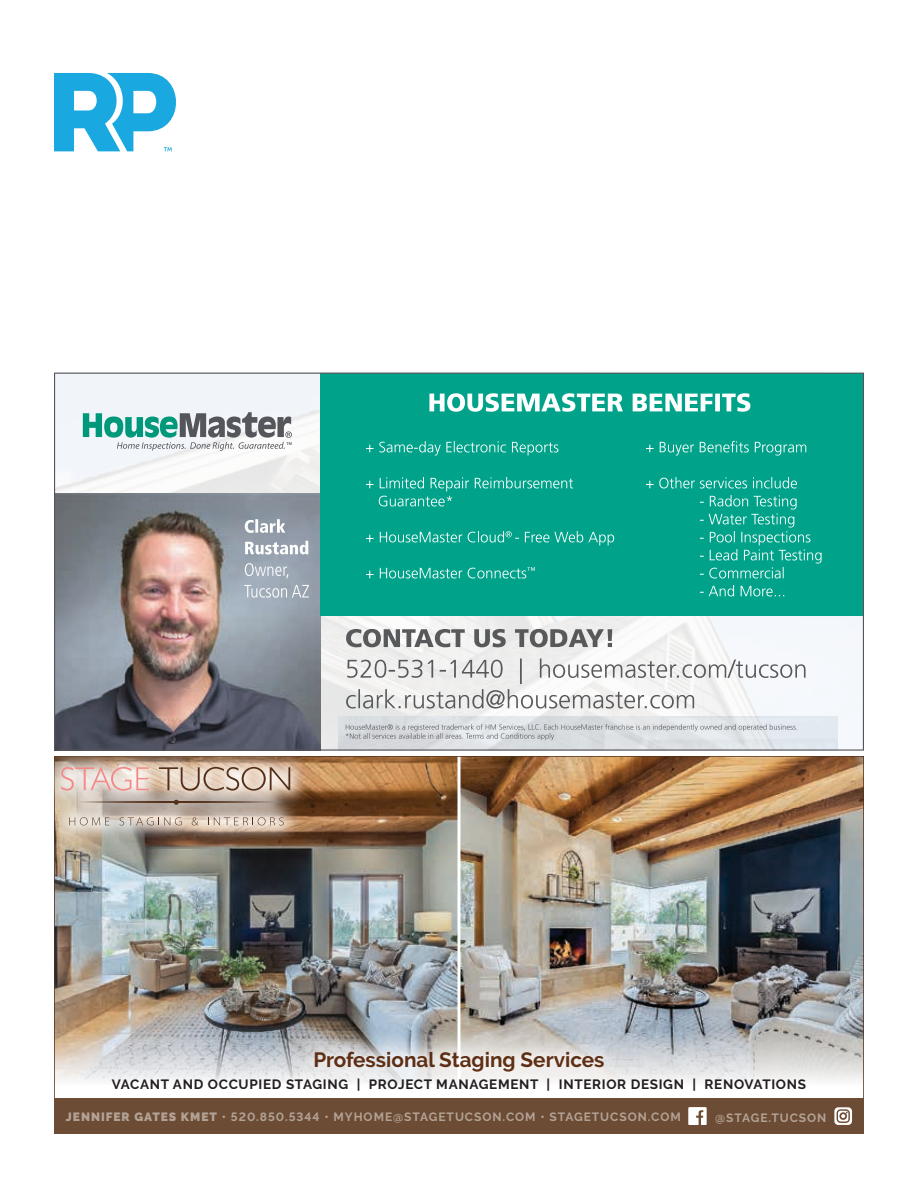
<style>
.page{position:relative;width:918px;height:1188px;background:#fff}
.page>*{position:absolute;margin:0;border:0;box-sizing:border-box;transform-origin:0 0}
.t1{font:700 20.7px "Raleway";color:#5e2f14}
.t2{font:700 13.5px "Raleway";letter-spacing:.05em;color:#231f20}
.t3{font:700 12px "Raleway";letter-spacing:.08em;color:#fdfeff}
.s1{font-weight:900}
</style>
<div class="page">
<svg style="left:54px;top:73px;width:122px;height:78px"></svg>
<img style="left:54px;top:756px;width:810px;height:342px">
<div style="left:54px;top:1098px;width:810px;height:36px;background:#6c4c34"></div>
<img style="left:258px;top:994px;width:403px;height:104px">
<img style="left:54px;top:756px;width:294px;height:129px">
<svg style="left:61px;top:767px;width:88px;height:24px;background:#eacdc7"></svg>
<svg style="left:159px;top:767px;width:131px;height:24px;background:#ccb7a7"></svg>
<svg style="left:69px;top:817px;width:41px;height:8px"></svg>
<svg style="left:119px;top:817px;width:63px;height:8px"></svg>
<svg style="left:192px;top:817px;width:6px;height:8px"></svg>
<svg style="left:208px;top:817px;width:76px;height:8px"></svg>
<svg style="left:174px;top:800px;width:5px;height:5px"></svg>
<svg style="left:78px;top:802px;width:197px;height:1px"></svg>
<svg style="left:689px;top:1107px;width:18px;height:18px"></svg>
<svg style="left:834px;top:1107px;width:18px;height:18px"></svg>
<svg style="left:54px;top:373px;width:810px;height:378px"></svg>
<h1 class="t1" style="left:313px;top:1048px;width:293px">Professional Staging Services</h1>
<p class="t2" style="left:112px;top:1077px;width:696px">VACANT AND OCCUPIED STAGING | PROJECT MANAGEMENT | INTERIOR DESIGN | RENOVATIONS</p>
<p class="t3" style="left:66px;top:1110px;width:616px"><span class="s1">JENNIFER GATES KMET</span> • 520.850.5344 • MYHOME@STAGETUCSON.COM • STAGETUCSON.COM</p>
<p class="t3" style="left:715px;top:1111px;width:113px">@STAGE.TUCSON</p>
</div>
